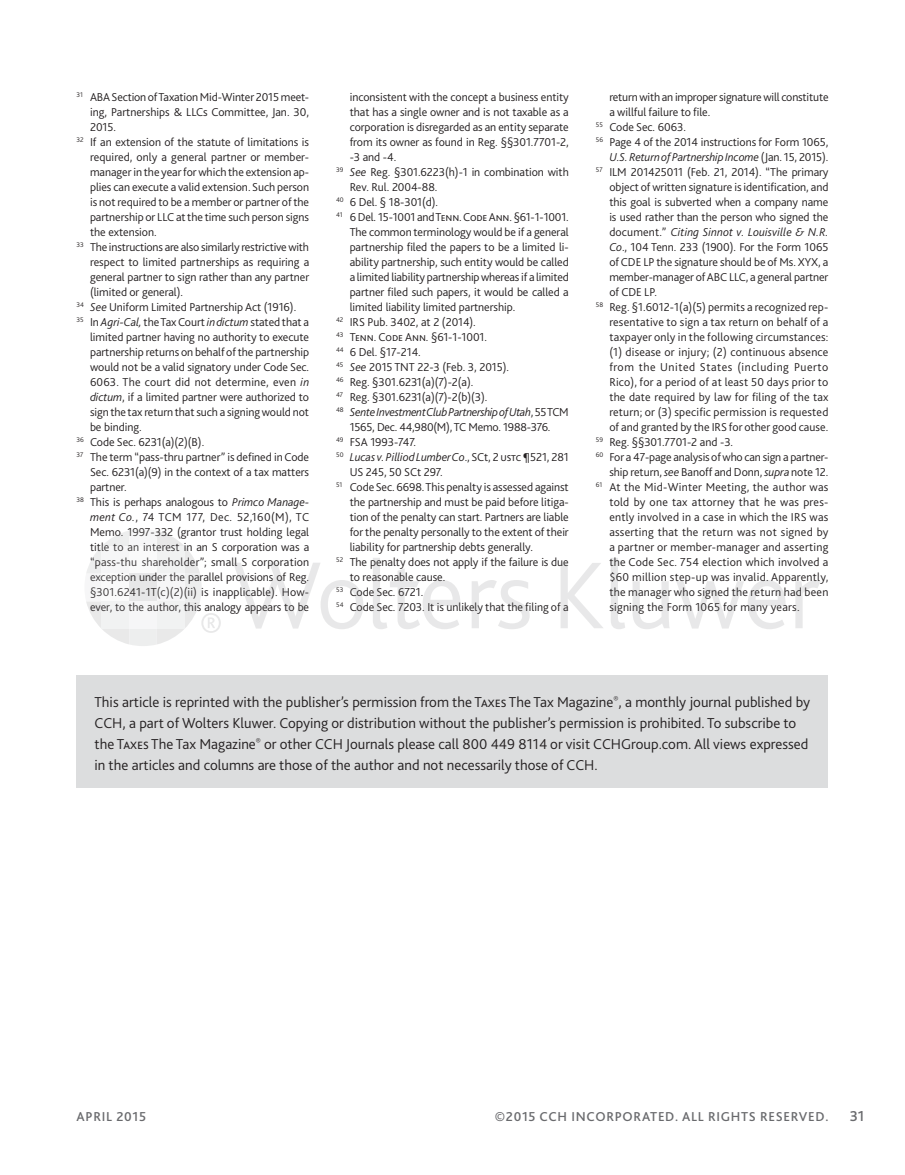
<style>
.page{position:relative;width:905px;height:1175px;background:#fff}
.page>*{position:absolute;margin:0;border:0;box-sizing:border-box;transform-origin:0 0}
.t1{font:300 15px/21px "Bliss 2";color:#231f20}
.t2{font:500 15px "Bliss 2";color:#696a6d}
.t3{font:500 13.5px "Bliss 2";letter-spacing:.05em;color:#696a6d}
.Endnote{font:300 12px/15px "Bliss 2";letter-spacing:-.005em;color:#231f20;text-align:justify}
.s1{font-style:italic}
</style>
<div class="page">
<div style="left:76px;top:675px;width:752px;height:113px;background:#dcddde"></div>
<svg style="left:233px;top:563px;width:130px;height:66px"></svg>
<svg style="left:373px;top:558px;width:87px;height:71px"></svg>
<svg style="left:472px;top:580px;width:57px;height:49px"></svg>
<svg style="left:561px;top:563px;width:42px;height:65px"></svg>
<svg style="left:611px;top:558px;width:14px;height:71px"></svg>
<svg style="left:633px;top:581px;width:36px;height:48px"></svg>
<svg style="left:676px;top:580px;width:109px;height:49px"></svg>
<svg style="left:795px;top:580px;width:25px;height:48px"></svg>
<svg style="left:86px;top:531px;width:135px;height:115px"></svg>
<p class="Endnote" style="left:90px;top:89px;width:221px;text-indent:-14px"><sup>31</sup> ABA Section of Taxation Mid-Winter 2015 meet&shy;ing, Partnerships &amp; LLCs Committee, Jan. 30, 2015.</p>
<p class="Endnote" style="left:90px;top:134px;width:221px;text-indent:-14px"><sup>32</sup> If an extension of the statute of limitations is required, only a general partner or member&shy;manager in the year for which the extension ap&shy;plies can execute a valid extension. Such person is not required to be a member or partner of the partnership or LLC at the time such person signs the extension.</p>
<p class="Endnote" style="left:90px;top:239px;width:221px;text-indent:-14px"><sup>33</sup> The instructions are also similarly restrictive with respect to limited partnerships as requiring a general partner to sign rather than any partner (limited or general).</p>
<p class="Endnote" style="left:76px;top:299px;width:221px"><sup>34</sup> <span class="s1">See</span> Uniform Limited Partnership Act (1916).</p>
<p class="Endnote" style="left:90px;top:314px;width:221px;text-indent:-14px"><sup>35</sup> In <span class="s1">Agri-Cal,</span> the Tax Court <span class="s1">in dictum</span> stated that a limited partner having no authority to execute partnership returns on behalf of the partnership would not be a valid signatory under Code Sec.<br>6063. The court did not determine, even <span class="s1">in dictum</span>, if a limited partner were authorized to sign the tax return that such a signing would not be binding.</p>
<p class="Endnote" style="left:76px;top:434px;width:129px"><sup>36</sup> Code Sec. 6231(a)(2)(B).</p>
<p class="Endnote" style="left:90px;top:449px;width:221px;text-indent:-14px"><sup>37</sup> The term “pass-thru partner” is defined in Code Sec. 6231(a)(9) in the context of a tax matters partner.</p>
<p class="Endnote" style="left:90px;top:494px;width:221px;text-indent:-14px"><sup>38</sup> This is perhaps analogous to <span class="s1">Primco Manage&shy;ment Co.</span>, 74 TCM 177, Dec. 52,160(M), TC Memo. 1997-332 (grantor trust holding legal title to an interest in an S corporation was a “pass-thu shareholder”; small S corporation exception under the parallel provisions of Reg. §301.6241-1T(c)(2)(ii) is inapplicable). How&shy;ever, to the author, this analogy appears to be</p>
<p class="Endnote" style="left:350px;top:89px;width:221px">inconsistent with the concept a business entity that has a single owner and is not taxable as a corporation is disregarded as an entity separate from its owner as found in Reg. §§301.7701-2, -3 and -4.</p>
<p class="Endnote" style="left:350px;top:164px;width:221px;text-indent:-14px"><sup>39</sup> <span class="s1">See</span> Reg. §301.6223(h)-1 in combination with<br>Rev. Rul. 2004-88.</p>
<p class="Endnote" style="left:336px;top:194px;width:103px"><sup>40</sup> 6 Del. § 18-301(d).</p>
<p class="Endnote" style="left:350px;top:209px;width:221px;text-indent:-14px"><sup>41</sup> 6 Del. 15-1001 and Tenn. Code Ann. §61-1-1001.<br>The common terminology would be if a general partnership filed the papers to be a limited li&shy;ability partnership, such entity would be called a limited liability partnership whereas if a limited partner filed such papers, it would be called a limited liability limited partnership.</p>
<p class="Endnote" style="left:336px;top:314px;width:141px"><sup>42</sup> IRS Pub. 3402, at 2 (2014).</p>
<p class="Endnote" style="left:336px;top:329px;width:152px"><sup>43</sup> Tenn. Code Ann. §61-1-1001.</p>
<p class="Endnote" style="left:336px;top:344px;width:86px"><sup>44</sup> 6 Del. §17-214.</p>
<p class="Endnote" style="left:336px;top:359px;width:174px"><sup>45</sup> <span class="s1">See</span> 2015 TNT 22-3 (Feb. 3, 2015).</p>
<p class="Endnote" style="left:336px;top:374px;width:139px"><sup>46</sup> Reg. §301.6231(a)(7)-2(a).</p>
<p class="Endnote" style="left:336px;top:389px;width:153px"><sup>47</sup> Reg. §301.6231(a)(7)-2(b)(3).</p>
<p class="Endnote" style="left:336px;top:404px;width:234px;text-align:center"><sup>48</sup> <span class="s1">Sente Investment Club Partnership of Utah</span>, 55 TCM<br>1565, Dec. 44,980(M), TC Memo. 1988-376.</p>
<p class="Endnote" style="left:336px;top:434px;width:81px"><sup>49</sup> FSA 1993-747.</p>
<p class="Endnote" style="left:350px;top:449px;width:220px;text-indent:-14px"><sup>50</sup> <span class="s1">Lucas v. Pilliod Lumber Co</span>., SCt, 2 ustc ¶521, 281<br>US 245, 50 SCt 297.</p>
<p class="Endnote" style="left:350px;top:479px;width:221px;text-indent:-14px"><sup>51</sup> Code Sec. 6698. This penalty is assessed against the partnership and must be paid before litiga&shy;tion of the penalty can start. Partners are liable for the penalty personally to the extent of their liability for partnership debts generally.</p>
<p class="Endnote" style="left:350px;top:554px;width:220px;text-indent:-14px"><sup>52</sup> The penalty does not apply if the failure is due to reasonable cause.</p>
<p class="Endnote" style="left:336px;top:584px;width:89px"><sup>53</sup> Code Sec. 6721.</p>
<p class="Endnote" style="left:336px;top:599px;width:234px"><sup>54</sup> Code Sec. 7203. It is unlikely that the filing of a</p>
<p class="Endnote" style="left:609px;top:89px;width:221px">return with an improper signature will constitute a willful failure to file.</p>
<p class="Endnote" style="left:596px;top:119px;width:92px"><sup>55</sup> Code Sec. 6063.</p>
<p class="Endnote" style="left:596px;top:134px;width:234px;text-align:right"><sup>56</sup> Page 4 of the 2014 instructions for Form 1065,<br><span class="s1">U.S. Return of Partnership Income</span> (Jan. 15, 2015).</p>
<p class="Endnote" style="left:609px;top:164px;width:221px;text-indent:-14px"><sup>57</sup> ILM 201425011 (Feb. 21, 2014). “The primary object of written signature is identification, and this goal is subverted when a company name is used rather than the person who signed the document.” <span class="s1">Citing Sinnot v. Louisville &amp; N.R.<br>Co</span>., 104 Tenn. 233 (1900). For the Form 1065 of CDE LP the signature should be of Ms. XYX, a member-manager of ABC LLC, a general partner of CDE LP.</p>
<p class="Endnote" style="left:609px;top:299px;width:221px;text-indent:-14px"><sup>58</sup> Reg. §1.6012-1(a)(5) permits a recognized rep&shy;resentative to sign a tax return on behalf of a taxpayer only in the following circumstances: (1) disease or injury; (2) continuous absence from the United States (including Puerto Rico), for a period of at least 50 days prior to the date required by law for filing of the tax return; or (3) specific permission is requested of and granted by the IRS for other good cause.</p>
<p class="Endnote" style="left:596px;top:434px;width:139px"><sup>59</sup> Reg. §§301.7701-2 and -3.</p>
<p class="Endnote" style="left:596px;top:449px;width:234px;text-align:right"><sup>60</sup> For a 47-page analysis of who can sign a partner&shy;ship return, <span class="s1">see</span> Banoff and Donn, <span class="s1">supra</span> note 12.</p>
<p class="Endnote" style="left:609px;top:479px;width:221px;text-indent:-14px"><sup>61</sup> At the Mid-Winter Meeting, the author was told by one tax attorney that he was pres&shy;ently involved in a case in which the IRS was asserting that the return was not signed by a partner or member-manager and asserting the Code Sec. 754 election which involved a $60 million step-up was invalid. Apparently, the manager who signed the return had been signing the Form 1065 for many years.</p>
<p class="t1" style="left:94px;top:691px;width:716px">This article is reprinted with the publisher’s permission from the Taxes The Tax Magazine<sup>®</sup>, a monthly journal published by CCH, a part of Wolters Kluwer. Copying or distribution without the publisher’s permission is prohibited. To subscribe to the Taxes The Tax Magazine<sup>®</sup> or other CCH Journals please call 800 449 8114 or visit CCHGroup.com. All views expressed in the articles and columns are those of the author and not necessarily those of CCH.</p>
<p class="t3" style="left:76px;top:1108px;width:71px">APRIL 2015</p>
<p class="t3" style="left:495px;top:1108px;width:335px">©2015 CCH INCORPORATED. ALL RIGHTS RESERVED.</p>
<p class="t2" style="left:849px;top:1106px;width:16px">31</p>
</div>
